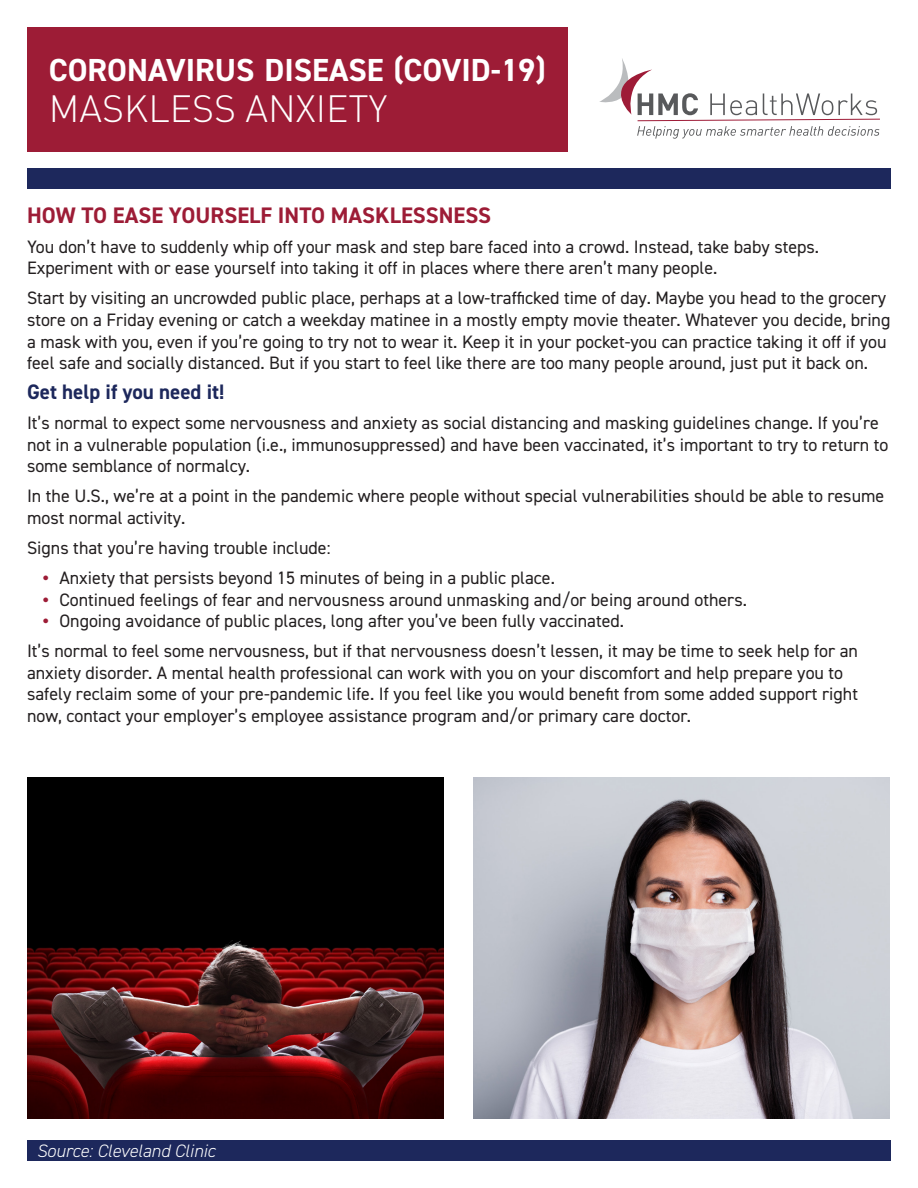
<style>
.page{position:relative;width:918px;height:1188px;background:#fff}
.page>*{position:absolute;margin:0;border:0;box-sizing:border-box;transform-origin:0 0}
.t1{font:300 37.5px "DIN Pro";color:#fff}
.t2{font:700 31.95px "DIN2014";color:#fff}
.t3{font:700 22.5px "DIN2014";color:#9d1c36}
.t4{font:700 21px "DIN2014";color:#1d285c}
.t5{font:18px/21.6px "DIN2014";color:#231f20}
.t6{font:italic 300 18px "DIN2014";color:#fff}
.t7{font:800 18px "DIN2014";color:#9d1c36}
</style>
<div class="page">
<div style="left:27px;top:27px;width:541px;height:124px;background:#9d1c36"></div>
<div style="left:27px;top:168px;width:864px;height:21px;background:#1d285c"></div>
<svg style="left:599px;top:58px;width:281px;height:81px"></svg>
<div style="left:27px;top:1140px;width:864px;height:21px;background:#1d285c"></div>
<img style="left:27px;top:778px;width:417px;height:341px">
<img style="left:473px;top:778px;width:417px;height:341px">
<p class="t2" style="left:49px;top:49px;width:498px">CORONAVIRUS DISEASE (COVID-19(</p>
<p class="t1" style="left:49px;top:83px;width:340px">MASKLESS ANXIETY</p>
<p class="t3" style="left:27px;top:200px;width:466px">HOW TO EASE YOURSELF INTO MASKLESSNESS</p>
<p class="t5" style="left:27px;top:235px;width:794px">You don t’ have to suddenly whip off your mask and step bare faced into a crowd. Instead, take baby steps.<br>Experiment with or ease yourself into taking it off in places where there aren t’ many people.</p>
<p class="t5" style="left:27px;top:287px;width:865px">Start by visiting an uncrowded public place, perhaps at a low-trafficked time of day. Maybe you head to the grocery store on a Friday evening or catch a weekday matinee in a mostly empty movie theater. Whatever you decide, bring a mask with you, even if you’re going to try not to wear .i t Keep init your pocket-you can practice taking it off if you feel safe and socially distanced. But if you start to feel like there are too many people around, just put it back on.</p>
<p class="t4" style="left:27px;top:378px;width:199px">Get help if you need !i t</p>
<p class="t5" style="left:27px;top:412px;width:863px">s’I t normal to expect some nervousness and anxiety as social distancing and masking guidelines change If. you’re not in a vulnerable population e.i( ., immunosuppressed) and have been vaccinated s’i t, important to try to return to some semblance of normalcy.</p>
<p class="t5" style="left:27px;top:485px;width:859px">In the U S. ., we’re at a point in the pandemic where people without special vulnerabilities should be able to resume most normal activity.</p>
<p class="t5" style="left:27px;top:537px;width:305px">Signs that you’re having trouble include:</p>
<p class="t5" style="left:59px;top:567px;width:497px">Anxiety that persists beyond 15 minutes of being in a public place.</p>
<p class="t7" style="left:43px;top:566px;width:7px">•</p>
<p class="t7" style="left:43px;top:587px;width:7px">•</p>
<p class="t5" style="left:59px;top:588px;width:689px">Continued feelings of fear and nervousness around unmasking and/or being around others.</p>
<p class="t5" style="left:59px;top:610px;width:566px">Ongoing avoidance of public places, long after you’ve been fully vaccinated.</p>
<p class="t7" style="left:43px;top:609px;width:7px">•</p>
<p class="t5" style="left:27px;top:640px;width:833px">s’I t normal to feel some nervousness, but if that nervousness doesn t’ lessen it, may be time to seek help for an anxiety disorder A. mental health professional can work with you on your discomfort and help prepare you to safely reclaim some of your pre-pandemic life If. you feel like you would benefit from some added support right now, contact your employer s’ employee assistance program and/or primary care doctor.</p>
<p class="t6" style="left:37px;top:1139px;width:180px">Source: Cleveland Clinic</p>
</div>
